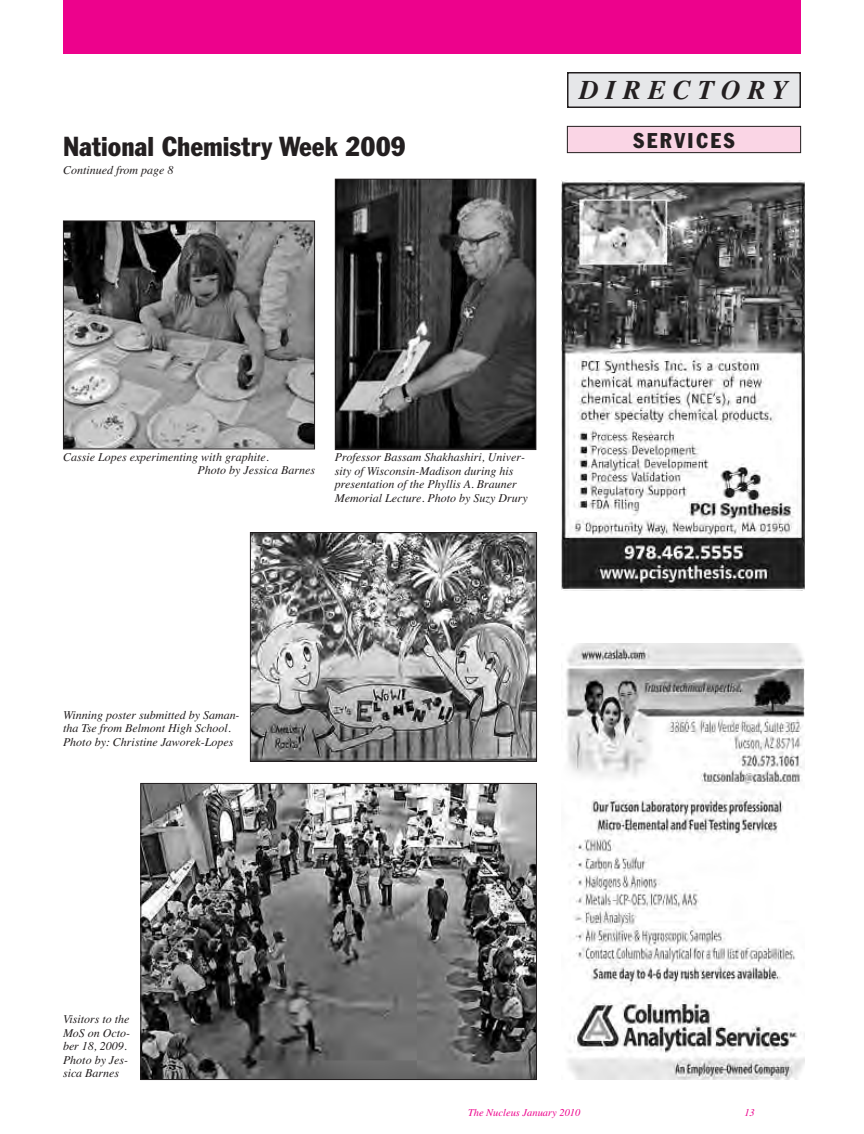
<style>
.page{position:relative;width:864px;height:1134px;background:#fff}
.page>*{position:absolute;margin:0;border:0;box-sizing:border-box;transform-origin:0 0}
.t1{font:condensed 27px "Franklin Gothic BT";color:#231f20}
.t2{font:italic 700 27px "Times";letter-spacing:.26em;color:#231f20}
.t3{font:condensed 21px "Franklin Gothic BT";letter-spacing:.11em;color:#231f20}
.t4{font:italic 12px/13.5px "Times";color:#231f20}
.t5{font:italic 10.5px "Times";color:#ed028c}
</style>
<div class="page">
<img style="left:142px;top:785px;width:393px;height:293px">
<div style="left:140px;top:783px;width:397px;height:297px;border:1px solid #231f20"></div>
<img style="left:337px;top:181px;width:197px;height:267px">
<div style="left:335px;top:179px;width:201px;height:271px;border:1px solid #231f20"></div>
<div style="left:63px;top:0;width:738px;height:54px;background:#ed028c"></div>
<img style="left:562px;top:181px;width:243px;height:409px">
<img style="left:563px;top:643px;width:242px;height:436px">
<div style="left:567px;top:126px;width:234px;height:27px;background:#fad5e5"></div>
<div style="left:567px;top:126px;width:234px;height:27px;border:1px solid #231f20"></div>
<div style="left:568px;top:73px;width:232px;height:34px;background:#e6e7e9"></div>
<div style="left:567px;top:72px;width:234px;height:36px;border:2px solid #231f20"></div>
<img style="left:65px;top:223px;width:248px;height:224px">
<div style="left:63px;top:221px;width:252px;height:228px;border:1px solid #231f20"></div>
<img style="left:252px;top:534px;width:283px;height:226px">
<div style="left:250px;top:532px;width:287px;height:230px;border:1px solid #231f20"></div>
<h1 class="t1" style="left:63px;top:136px;width:344px">National Chemistry Week 2009</h1>
<p class="t4" style="left:63px;top:163px;width:112px">Continued from page 8</p>
<h1 class="t2" style="left:579px;top:74px;width:211px">DIRECTORY</h1>
<h2 class="t3" style="left:633px;top:133px;width:103px">SERVICES</h2>
<p class="t4" style="left:197px;top:450px;width:119px;text-indent:-134px">Cassie Lopes experimenting with graphite.<br>Photo by Jessica Barnes</p>
<p class="t4" style="left:335px;top:450px;width:194px">Professor Bassam Shakhashiri, Univer&shy;sity of Wisconsin-Madison during his presentation of the Phyllis A. Brauner Memorial Lecture. Photo by Suzy Drury</p>
<p class="t4" style="left:63px;top:708px;width:178px">Winning poster submitted by Saman&shy;tha Tse from Belmont High School.<br>Photo by: Christine Jaworek-Lopes</p>
<p class="t4" style="left:63px;top:1013px;width:69px">Visitors to the<br>MoS on Octo&shy;ber 18, 2009.<br>Photo by Jes&shy;sica Barnes</p>
<p class="t5" style="left:468px;top:1106px;width:114px">The Nucleus January 2010</p>
<p class="t5" style="left:744px;top:1106px;width:12px">13</p>
</div>
